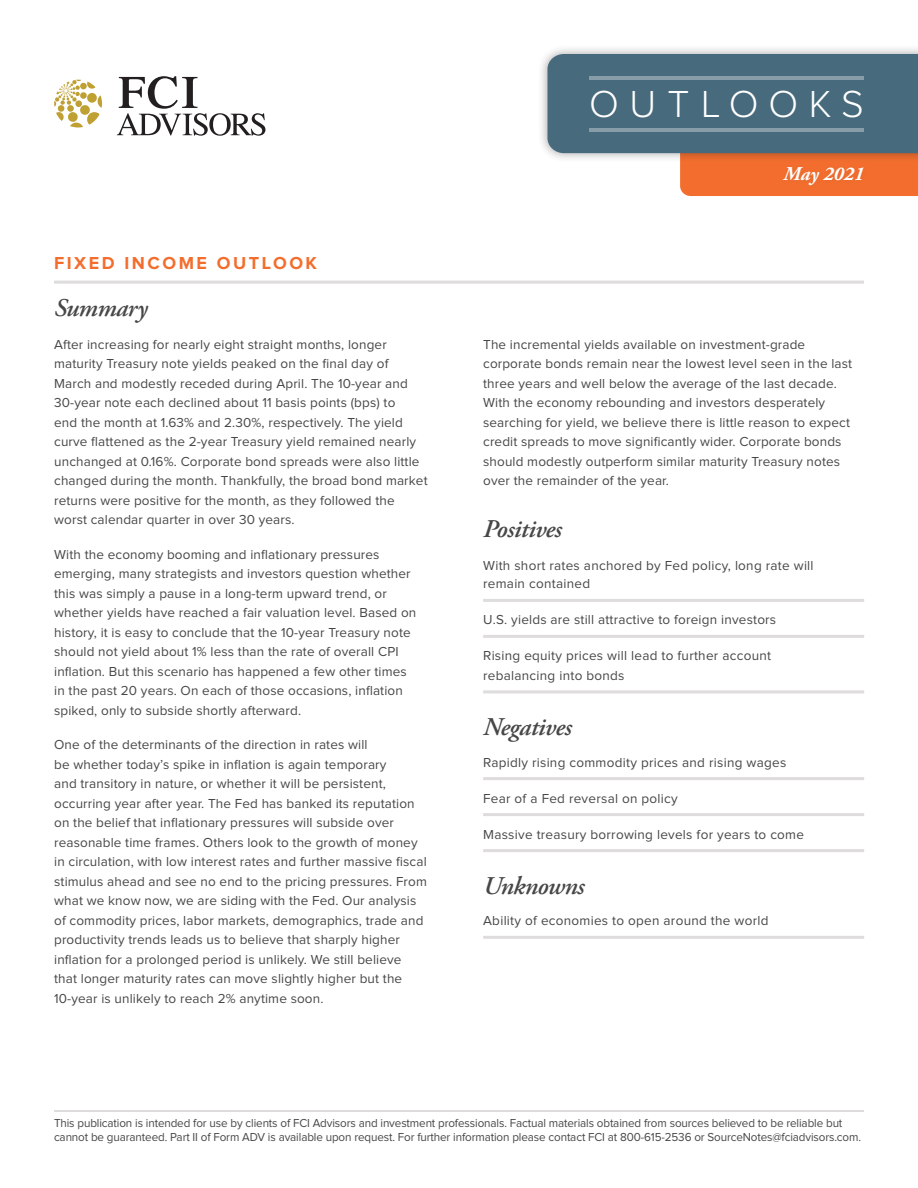
<style>
.page{position:relative;width:918px;height:1188px;background:#fff}
.page>*{position:absolute;margin:0;border:0;box-sizing:border-box;transform-origin:0 0}
.t1{font:300 39px "Proxima Nova";letter-spacing:.27em;color:#fff}
.bullets-square{font:italic 600 25.5px "Adobe Garamond Pro";letter-spacing:-.02em;color:#464747}
.palatino-main{font:italic 600 25.5px "Adobe Garamond Pro";letter-spacing:-.02em;color:#464747}
.t2{font:italic 700 19.5px "Adobe Garamond Pro";color:#fff}
.t3{font:700 18px "Proxima Nova";letter-spacing:.14em;color:#f36e2e}
.palatino-main-2{font:13.5px/19.5px "Proxima Nova";letter-spacing:.01em;color:#464747}
.bullets-square-2{font:13.5px/18px "Proxima Nova";letter-spacing:.02em;color:#464747}
.t4{font:12px/14.4px "Proxima Nova";letter-spacing:-.01em;color:#464747}
</style>
<div class="page">
<div style="left:538px;top:44px;width:380px;height:119px;background:#231f20;opacity:.38"></div>
<svg style="left:547px;top:54px;width:371px;height:142px;background:#777c7f"></svg>
<hr style="left:590px;top:76px;width:274px;height:4px;background:#879eaa">
<hr style="left:590px;top:128px;width:274px;height:4px;background:#879eaa">
<div style="left:779px;top:163px;width:89px;height:28px;background:#f16d2d"></div>
<hr style="left:483px;top:599px;width:381px;height:3px;background:#dedcdc">
<hr style="left:483px;top:635px;width:381px;height:3px;background:#dedcdc">
<hr style="left:483px;top:690px;width:381px;height:3px;background:#dedcdc">
<hr style="left:483px;top:777px;width:381px;height:3px;background:#dedcdc">
<hr style="left:483px;top:813px;width:381px;height:3px;background:#dedcdc">
<hr style="left:483px;top:849px;width:381px;height:3px;background:#dedcdc">
<hr style="left:483px;top:936px;width:381px;height:3px;background:#dedcdc">
<hr style="left:54px;top:281px;width:810px;height:3px;background:#dedcdc">
<svg style="left:54px;top:80px;width:48px;height:47px"></svg>
<svg style="left:117px;top:76px;width:148px;height:60px"></svg>
<hr style="left:54px;top:1110px;width:810px;height:2px;background:#dedcdc">
<h1 class="t1" style="left:589px;top:86px;width:276px">OUTLOOKS</h1>
<p class="t3" style="left:54px;top:254px;width:265px">FIXED INCOME OUTLOOK</p>
<p class="bullets-square" style="left:54px;top:293px;width:95px">Summary</p>
<p class="palatino-main-2" style="left:54px;top:335px;width:375px">After increasing for nearly eight straight months, longer maturity Treasury note yields peaked on the final day of March and modestly receded during April. The 10-year and 30-year note each declined about 11 basis points (bps) to<br>end the month at 1.63% and 2.30%, respectively. The yield curve flattened as the 2-year Treasury yield remained nearly unchanged at 0.16%. Corporate bond spreads were also little changed during the month. Thankfully, the broad bond market returns were positive for the month, as they followed the worst calendar quarter in over 30 years.</p>
<p class="palatino-main-2" style="left:54px;top:545px;width:364px">With the economy booming and inflationary pressures emerging, many strategists and investors question whether this was simply a pause in a long-term upward trend, or whether yields have reached a fair valuation level. Based on history, it is easy to conclude that the 10-year Treasury note should not yield about 1% less than the rate of overall CPI inflation. But this scenario has happened a few other times in the past 20 years. On each of those occasions, inflation spiked, only to subside shortly afterward.</p>
<p class="palatino-main-2" style="left:54px;top:736px;width:374px">One of the determinants of the direction in rates will<br>be whether today’s spike in inflation is again temporary<br>and transitory in nature, or whether it will be persistent, occurring year after year. The Fed has banked its reputation on the belief that inflationary pressures will subside over reasonable time frames. Others look to the growth of money in circulation, with low interest rates and further massive fiscal stimulus ahead and see no end to the pricing pressures. From what we know now, we are siding with the Fed. Our analysis of commodity prices, labor markets, demographics, trade and productivity trends leads us to believe that sharply higher inflation for a prolonged period is unlikely. We still believe that longer maturity rates can move slightly higher but the 10-year is unlikely to reach 2% anytime soon.</p>
<h3 class="t2" style="left:784px;top:162px;width:82px">May 2021</h3>
<p class="palatino-main-2" style="left:483px;top:335px;width:371px">The incremental yields available on investment-grade corporate bonds remain near the lowest level seen in the last three years and well below the average of the last decade.<br>With the economy rebounding and investors desperately searching for yield, we believe there is little reason to expect credit spreads to move significantly wider. Corporate bonds should modestly outperform similar maturity Treasury notes over the remainder of the year.</p>
<p class="palatino-main" style="left:483px;top:515px;width:80px">Positives</p>
<p class="bullets-square-2" style="left:483px;top:557px;width:332px">With short rates anchored by Fed policy, long rate will remain contained</p>
<p class="bullets-square-2" style="left:483px;top:611px;width:295px">U.S. yields are still attractive to foreign investors</p>
<p class="bullets-square-2" style="left:483px;top:647px;width:289px;line-height:19.5px">Rising equity prices will lead to further account rebalancing into bonds</p>
<p class="bullets-square" style="left:483px;top:712px;width:90px">Negatives</p>
<p class="bullets-square-2" style="left:483px;top:754px;width:305px">Rapidly rising commodity prices and rising wages</p>
<p class="bullets-square-2" style="left:483px;top:790px;width:196px">Fear of a Fed reversal on policy</p>
<p class="bullets-square-2" style="left:483px;top:826px;width:322px">Massive treasury borrowing levels for years to come</p>
<p class="bullets-square" style="left:483px;top:871px;width:103px">Unknowns</p>
<p class="bullets-square-2" style="left:483px;top:912px;width:287px">Ability of economies to open around the world</p>
<p class="t4" style="left:54px;top:1116px;width:809px">This publication is intended for use by clients of FCI Advisors and investment professionals. Factual materials obtained from sources believed to be reliable but cannot be guaranteed. Part II of Form ADV is available upon request. For further information please contact FCI at 800-615-2536 or SourceNotes@fciadvisors.com.</p>
</div>
